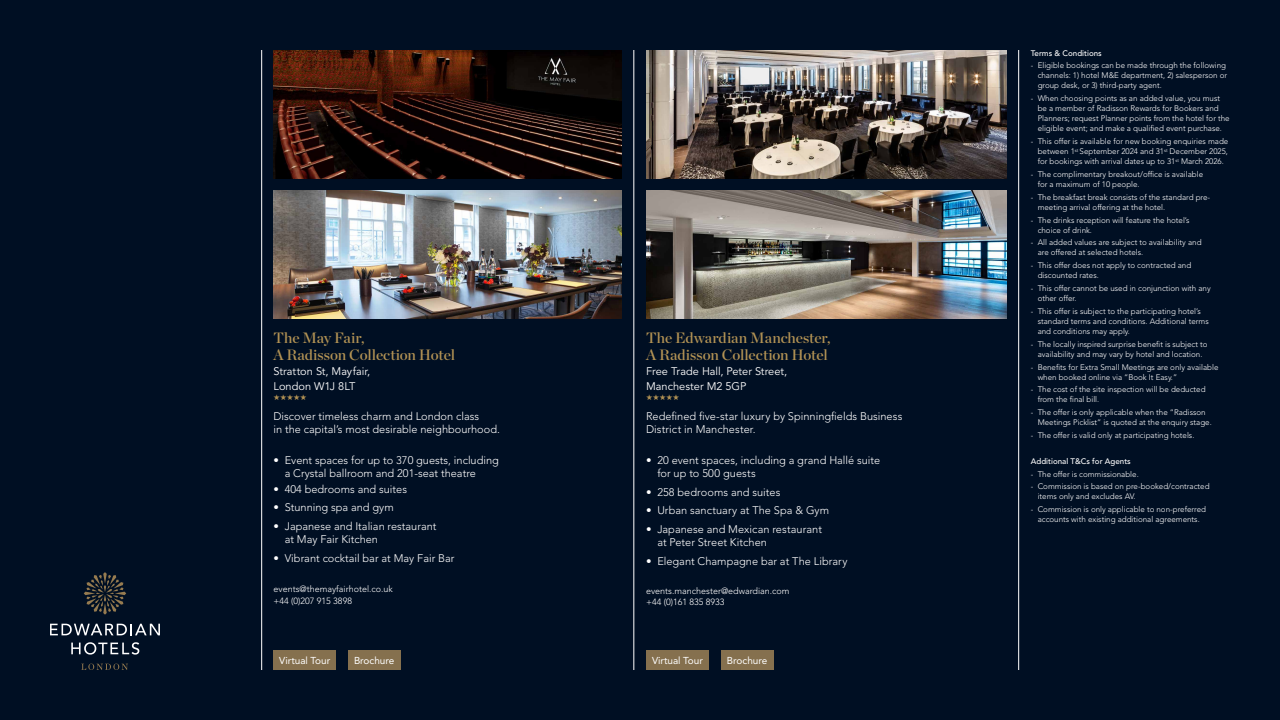
<style>
.page{position:relative;width:1280px;height:720px;background:#000f23}
.page>*{position:absolute;margin:0;border:0;box-sizing:border-box;transform-origin:0 0}
.t1{font:15px/17px "Chronicle Display Semi";color:#b29254}
.t2{font:300 11px/13px "Avenir LT Std";color:#fff}
.t3{font:11px/15px "Avenir LT Std";color:#fff}
.t4{font:10px "Avenir LT Std";color:#fff}
.t5{font:300 9px/12px "Avenir LT Std";color:#fff}
.t6{font:300 8px/10px "Avenir LT Std";color:#fff}
.t7{font:500 8px "Avenir LT Std";color:#fff}
.t8{font:8px "Zapf Dingbats";color:#b29254}
</style>
<div class="page">
<svg style="left:50px;top:624px;width:110px;height:11px"></svg>
<svg style="left:71px;top:642px;width:68px;height:13px"></svg>
<svg style="left:81px;top:664px;width:47px;height:6px"></svg>
<svg style="left:84px;top:572px;width:42px;height:43px"></svg>
<div style="left:273px;top:651px;width:63px;height:19px;background:#85704e"></div>
<div style="left:348px;top:651px;width:52px;height:19px;background:#85704e"></div>
<div style="left:646px;top:651px;width:63px;height:19px;background:#85704e"></div>
<div style="left:721px;top:651px;width:52px;height:19px;background:#85704e"></div>
<hr style="left:262px;top:50px;width:1px;height:620px;background:#fff">
<img style="left:274px;top:190px;width:347px;height:129px">
<img style="left:274px;top:50px;width:347px;height:128px">
<img style="left:646px;top:191px;width:360px;height:128px">
<img style="left:646px;top:50px;width:360px;height:128px">
<hr style="left:634px;top:50px;width:1px;height:620px;background:#fff">
<hr style="left:1019px;top:50px;width:1px;height:620px;background:#fff">
<h1 class="t1" style="left:274px;top:328px;width:183px">The May Fair,<br>A Radisson Collection Hotel</h1>
<h2 class="t3" style="left:274px;top:364px;width:98px">Stratton St, Mayfair,<br>London W1J 8LT</h2>
<p class="t8" style="left:274px;top:393px;width:35px">★★★★★</p>
<h2 class="t2" style="left:274px;top:410px;width:228px">Discover timeless charm and London class<br>in the capital’s most desirable neighbourhood.</h2>
<h2 class="t2" style="left:285px;top:454px;width:216px;text-indent:-11px">• Event spaces for up to 370 guests, including a Crystal ballroom and 201-seat theatre</h2>
<h2 class="t2" style="left:274px;top:482px;width:135px">• 404 bedrooms and suites</h2>
<h2 class="t2" style="left:274px;top:501px;width:122px">• Stunning spa and gym</h2>
<h2 class="t2" style="left:285px;top:520px;width:153px;text-indent:-11px">• Japanese and Italian restaurant at May Fair Kitchen</h2>
<h2 class="t2" style="left:274px;top:551px;width:183px">• Vibrant cocktail bar at May Fair Bar</h2>
<p class="t5" style="left:274px;top:583px;width:121px">events@themayfairhotel.co.uk +44 (0)207 915 3898</p>
<h1 class="t1" style="left:646px;top:328px;width:186px">The Edwardian Manchester,<br>A Radisson Collection Hotel</h1>
<h2 class="t3" style="left:646px;top:364px;width:143px">Free Trade Hall, Peter Street,<br>Manchester M2 5GP</h2>
<p class="t8" style="left:646px;top:393px;width:35px">★★★★★</p>
<h2 class="t2" style="left:646px;top:410px;width:258px">Redefined five-star luxury by Spinningfields Business<br>District in Manchester.</h2>
<h2 class="t2" style="left:657px;top:454px;width:224px;text-indent:-11px">• 20 event spaces, including a grand Hallé suite for up to 500 guests</h2>
<h2 class="t2" style="left:646px;top:485px;width:136px">• 258 bedrooms and suites</h2>
<h2 class="t2" style="left:646px;top:504px;width:184px">• Urban sanctuary at The Spa &amp; Gym</h2>
<h2 class="t2" style="left:657px;top:523px;width:166px;text-indent:-11px">• Japanese and Mexican restaurant at Peter Street Kitchen</h2>
<h2 class="t2" style="left:646px;top:554px;width:203px">• Elegant Champagne bar at The Library</h2>
<p class="t5" style="left:646px;top:586px;width:145px;line-height:10.5px">events.manchester@edwardian.com +44 (0)161 835 8933</p>
<p class="t4" style="left:279px;top:655px;width:52px">Virtual Tour</p>
<p class="t4" style="left:354px;top:655px;width:42px">Brochure</p>
<p class="t4" style="left:652px;top:655px;width:52px">Virtual Tour</p>
<p class="t4" style="left:727px;top:655px;width:42px">Brochure</p>
<p class="t7" style="left:1031px;top:48px;width:72px">Terms &amp; Conditions</p>
<p class="t6" style="left:1038px;top:61px;width:191px;text-align:justify;text-indent:-7px">- Eligible bookings can be made through the following channels: 1) hotel M&amp;E department, 2) salesperson or group desk, or 3) third-party agent.</p>
<p class="t6" style="left:1038px;top:94px;width:193px;text-indent:-7px">- When choosing points as an added value, you must be a member of Radisson Rewards for Bookers and Planners; request Planner points from the hotel for the eligible event; and make a qualified event purchase.</p>
<p class="t6" style="left:1038px;top:136px;width:192px;text-align:justify;text-indent:-7px">- This offer is available for new booking enquiries made between 1<sup>st</sup> September 2024 and 31<sup>st</sup> December 2025, for bookings with arrival dates up to 31<sup>st</sup> March 2026.</p>
<p class="t6" style="left:1038px;top:169px;width:167px;text-indent:-7px">- The complimentary breakout/office is available for a maximum of 10 people.</p>
<p class="t6" style="left:1038px;top:192px;width:174px;text-indent:-7px">- The breakfast break consists of the standard pre&shy;meeting arrival offering at the hotel.</p>
<p class="t6" style="left:1038px;top:215px;width:153px;text-indent:-7px">- The drinks reception will feature the hotel’s choice of drink.</p>
<p class="t6" style="left:1038px;top:238px;width:165px;text-indent:-7px">- All added values are subject to availability and are offered at selected hotels.</p>
<p class="t6" style="left:1038px;top:261px;width:155px;text-indent:-7px">- This offer does not apply to contracted and discounted rates.</p>
<p class="t6" style="left:1038px;top:283px;width:175px;text-indent:-7px">- This offer cannot be used in conjunction with any other offer.</p>
<p class="t6" style="left:1038px;top:306px;width:173px;text-indent:-7px">- This offer is subject to the participating hotel’s standard terms and conditions. Additional terms and conditions may apply.</p>
<p class="t6" style="left:1031px;top:339px;width:178px;text-align:center">- The locally inspired surprise benefit is subject to availability and may vary by hotel and location.</p>
<p class="t6" style="left:1038px;top:362px;width:182px;text-indent:-7px">- Benefits for Extra Small Meetings are only available when booked online via “Book It Easy.”</p>
<p class="t6" style="left:1038px;top:385px;width:169px;text-indent:-7px">- The cost of the site inspection will be deducted from the final bill.</p>
<p class="t6" style="left:1038px;top:408px;width:176px;text-indent:-7px">- The offer is only applicable when the “Radisson<br>Meetings Picklist” is quoted at the enquiry stage.</p>
<p class="t6" style="left:1031px;top:430px;width:165px">- The offer is valid only at participating hotels.</p>
<p class="t7" style="left:1031px;top:456px;width:102px">Additional T&amp;Cs for Agents</p>
<p class="t6" style="left:1031px;top:469px;width:109px">- The offer is commissionable.</p>
<p class="t6" style="left:1038px;top:482px;width:173px;text-indent:-7px">- Commission is based on pre-booked/contracted items only and excludes AV.</p>
<p class="t6" style="left:1031px;top:505px;width:177px;text-align:center">- Commission is only applicable to non-preferred accounts with existing additional agreements.</p>
</div>
